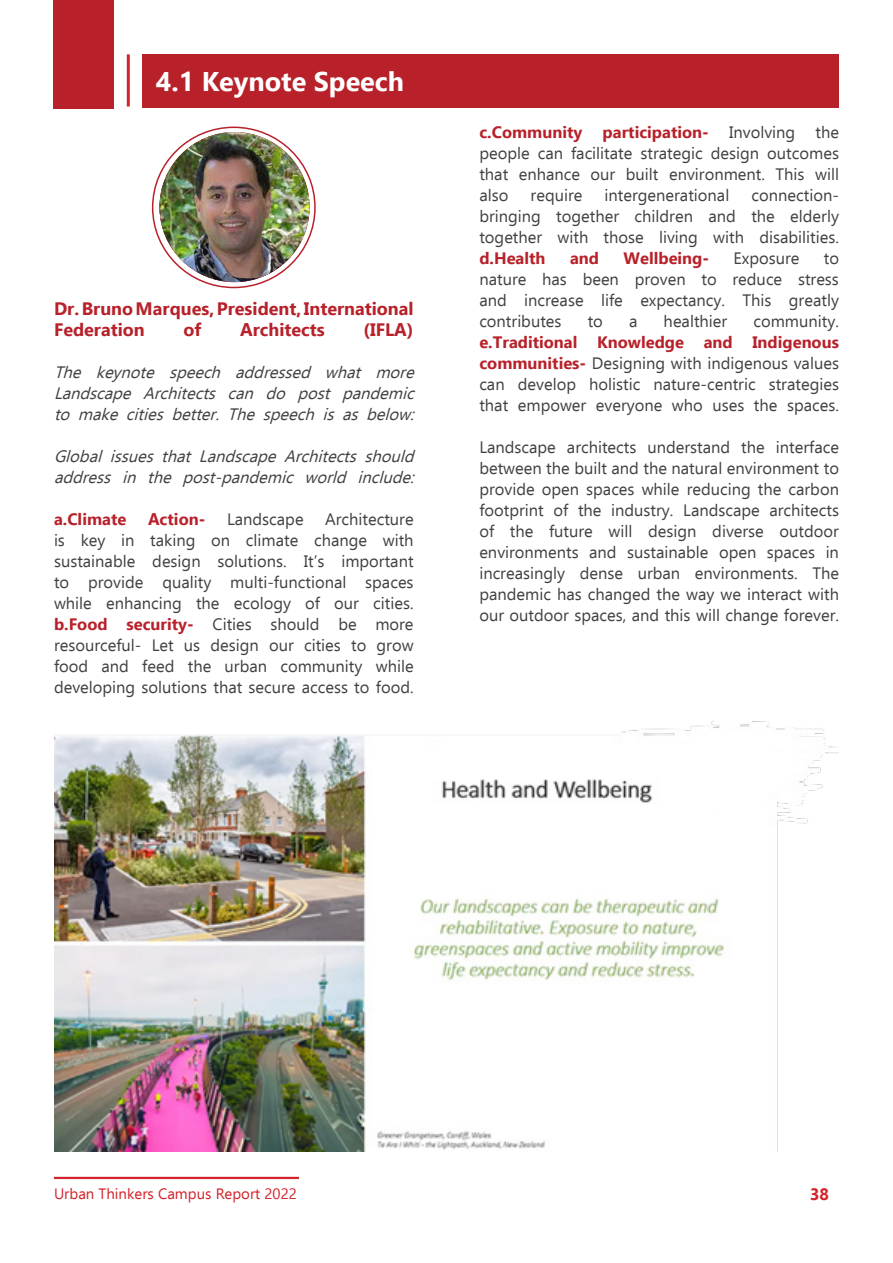
<style>
.page{position:relative;width:893px;height:1263px;background:#fff}
.page>*{position:absolute;margin:0;border:0;box-sizing:border-box;transform-origin:0 0}
.t1{font:700 27px "Ebrima";color:#fff}
.t2{font:700 18px/21px "Ebrima";color:#b8212a}
.t3{font:16.5px/21px "Ebrima";color:#414042;text-align:justify}
.t4{font:italic 16.5px/21px "Ebrima";color:#414042;text-align:justify}
.t5{font:700 16.5px "Ebrima";color:#b8212a}
.t6{font:700 16.5px "Ebrima";color:#d2232a}
.t7{font:15px "Ebrima";color:#d2232a}
.s1{font-weight:700;color:#b8212a}
</style>
<div class="page">
<hr style="left:54px;top:1177px;width:245px;height:2px;background:#d2232a">
<div style="left:53px;top:0;width:61px;height:108px;background:#b8212a"></div>
<div style="left:143px;top:54px;width:696px;height:54px;background:#b8212a"></div>
<svg style="left:159px;top:132px;width:151px;height:150px"></svg>
<img style="left:159px;top:132px;width:151px;height:150px;border-radius:75px">
<hr style="left:127px;top:54px;width:3px;height:53px;background:#d2232a">
<img style="left:54px;top:720px;width:785px;height:431px">
<h1 class="t1" style="left:156px;top:60px;width:250px">4.1 Keynote Speech</h1>
<p class="t2" style="left:54px;top:297px;width:361px">Dr. Bruno Marques, President, International<br>Federation</p>
<p class="t2" style="left:183px;top:318px;width:19px">of</p>
<p class="t2" style="left:240px;top:318px;width:86px">Architects</p>
<p class="t2" style="left:363px;top:318px;width:52px">(IFLA)</p>
<p class="t4" style="left:54px;top:361px;width:367px">The keynote speech addressed what more Landscape Architects can do post pandemic to make cities better. The speech is as below:</p>
<p class="t4" style="left:54px;top:445px;width:367px">Global issues that Landscape Architects should address in the post-pandemic world include:</p>
<p class="t5" style="left:54px;top:506px;width:74px">a.Climate</p>
<p class="t5" style="left:148px;top:506px;width:59px">Action-</p>
<p class="t3" style="left:227px;top:508px;width:78px">Landscape</p>
<p class="t3" style="left:54px;top:508px;width:361px;text-indent:271px">Architecture is key in taking on climate change with sustainable design solutions. It’s important to provide quality multi-functional spaces while enhancing the ecology of our cities. <span class="s1">b.Food security-</span> Cities should be more resourceful- Let us design our cities to grow food and feed the urban community while developing solutions that secure access to food.</p>
<p class="t3" style="left:479px;top:121px;width:361px"><span class="s1">c.Community participation-</span> Involving the people can facilitate strategic design outcomes that enhance our built environment. This will also</p>
<p class="t3" style="left:531px;top:184px;width:53px">require</p>
<p class="t3" style="left:605px;top:184px;width:126px">intergenerational</p>
<p class="t3" style="left:479px;top:184px;width:361px;text-indent:272px">connection&shy;bringing together children and the elderly together with those living with disabilities.</p>
<p class="t5" style="left:479px;top:245px;width:68px">d.Health</p>
<p class="t5" style="left:570px;top:245px;width:31px">and</p>
<p class="t5" style="left:623px;top:245px;width:87px">Wellbeing-</p>
<p class="t3" style="left:733px;top:247px;width:68px">Exposure</p>
<p class="t3" style="left:479px;top:247px;width:361px;text-indent:344px">to nature has been proven to reduce stress and increase life expectancy. This greatly contributes</p>
<p class="t3" style="left:588px;top:310px;width:17px">to</p>
<p class="t3" style="left:629px;top:310px;width:10px">a</p>
<p class="t3" style="left:664px;top:310px;width:65px">healthier</p>
<p class="t3" style="left:753px;top:310px;width:87px">community.</p>
<p class="t3" style="left:479px;top:331px;width:361px"><span class="s1">e.Traditional Knowledge and Indigenous communities-</span> Designing with indigenous values can develop holistic nature-centric strategies that empower everyone who uses the spaces.</p>
<p class="t3" style="left:479px;top:436px;width:361px">Landscape architects understand the interface between the built and the natural environment to provide open spaces while reducing the carbon footprint of the industry. Landscape architects of the future will design diverse outdoor environments and sustainable open spaces in increasingly dense urban environments. The pandemic has changed the way we interact with our outdoor spaces, and this will change forever.</p>
<p class="t7" style="left:54px;top:1182px;width:244px">Urban Thinkers Campus Report 2022</p>
<p class="t6" style="left:810px;top:1180px;width:20px">38</p>
</div>
